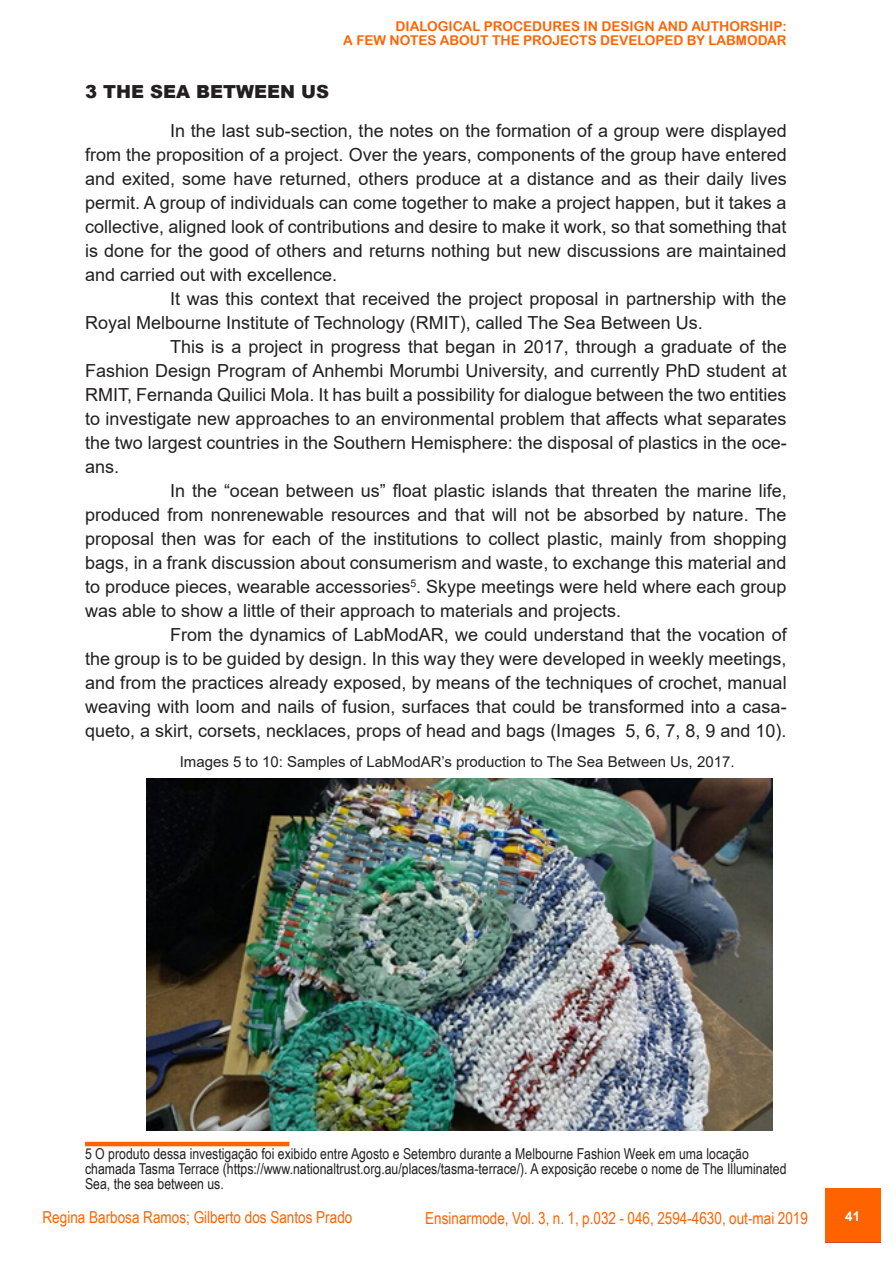
<style>
.page{position:relative;width:893px;height:1263px;background:#fff}
.page>*{position:absolute;margin:0;border:0;box-sizing:border-box;transform-origin:0 0}
.Corpo{font:18px/24px "Arial";color:#231f20;text-align:justify}
.Corpo-2{font:900 18px "Arial";color:#231f20}
.t1{font:16.5px "Arial Narrow";color:#ff6300}
.t2{font:15px/15px "Arial Narrow";color:#231f20}
.Corpo-3{font:15px "Arial";color:#231f20}
.t3{font:13.5px/13.5px "Arial Rounded MT Bold";color:#ff6300;text-align:right}
.t4{font:700 13.5px "Arial";color:#fff}
</style>
<div class="page">
<div style="left:826px;top:1188px;width:55px;height:54px;background:#ff6300"></div>
<img style="left:147px;top:778px;width:626px;height:352px">
<hr style="left:85px;top:1142px;width:204px;height:4px;background:#ff6300">
<p class="t3" style="left:343px;top:19px;width:445px">DIALOGICAL PROCEDURES IN DESIGN AND AUTHORSHIP:<br>A FEW NOTES ABOUT THE PROJECTS DEVELOPED BY LABMODAR</p>
<p class="Corpo-2" style="left:85px;top:78px;width:245px">3 THE SEA BETWEEN US</p>
<p class="Corpo" style="left:85px;top:118px;width:703px;text-indent:85px">In the last sub-section, the notes on the formation of a group were displayed from the proposition of a project. Over the years, components of the group have entered and exited, some have returned, others produce at a distance and as their daily lives permit. A group of individuals can come together to make a project happen, but it takes a collective, aligned look of contributions and desire to make it work, so that something that is done for the good of others and returns nothing but new discussions are maintained and carried out with excellence.</p>
<p class="Corpo" style="left:85px;top:286px;width:703px;text-indent:85px">It was this context that received the project proposal in partnership with the<br>Royal Melbourne Institute of Technology (RMIT), called The Sea Between Us.</p>
<p class="Corpo" style="left:85px;top:334px;width:703px;text-indent:85px">This is a project in progress that began in 2017, through a graduate of the Fashion Design Program of Anhembi Morumbi University, and currently PhD student at RMIT, Fernanda Quilici Mola. It has built a possibility for dialogue between the two entities to investigate new approaches to an environmental problem that affects what separates the two largest countries in the Southern Hemisphere: the disposal of plastics in the oce&shy;ans.</p>
<p class="Corpo" style="left:85px;top:478px;width:703px;text-indent:85px">In the “ocean between us” float plastic islands that threaten the marine life, produced from nonrenewable resources and that will not be absorbed by nature. The proposal then was for each of the institutions to collect plastic, mainly from shopping bags, in a frank discussion about consumerism and waste, to exchange this material and to produce pieces, wearable accessories<sup>5</sup>. Skype meetings were held where each group was able to show a little of their approach to materials and projects.</p>
<p class="Corpo" style="left:85px;top:622px;width:703px;text-indent:85px">From the dynamics of LabModAR, we could understand that the vocation of the group is to be guided by design. In this way they were developed in weekly meetings, and from the practices already exposed, by means of the techniques of crochet, manual weaving with loom and nails of fusion, surfaces that could be transformed into a casa&shy;queto, a skirt, corsets, necklaces, props of head and bags (Images 5, 6, 7, 8, 9 and 10).</p>
<p class="Corpo-3" style="left:180px;top:751px;width:556px">Images 5 to 10: Samples of LabModAR’s production to The Sea Between Us, 2017.</p>
<p class="t2" style="left:85px;top:1146px;width:703px">5 O produto dessa investigação foi exibido entre Agosto e Setembro durante a Melbourne Fashion Week em uma locação chamada Tasma Terrace (https://www.nationaltrust.org.au/places/tasma-terrace/). A exposição recebe o nome de The Illuminated<br>Sea, the sea between us.</p>
<p class="t1" style="left:43px;top:1205px;width:311px">Regina Barbosa Ramos; Gilberto dos Santos Prado</p>
<p class="t1" style="left:425px;top:1206px;width:384px">Ensinarmode, Vol. 3, n. 1, p.032 - 046, 2594-4630, out-mai 2019</p>
<p class="t4" style="left:845px;top:1206px;width:20px">4141</p>
</div>
